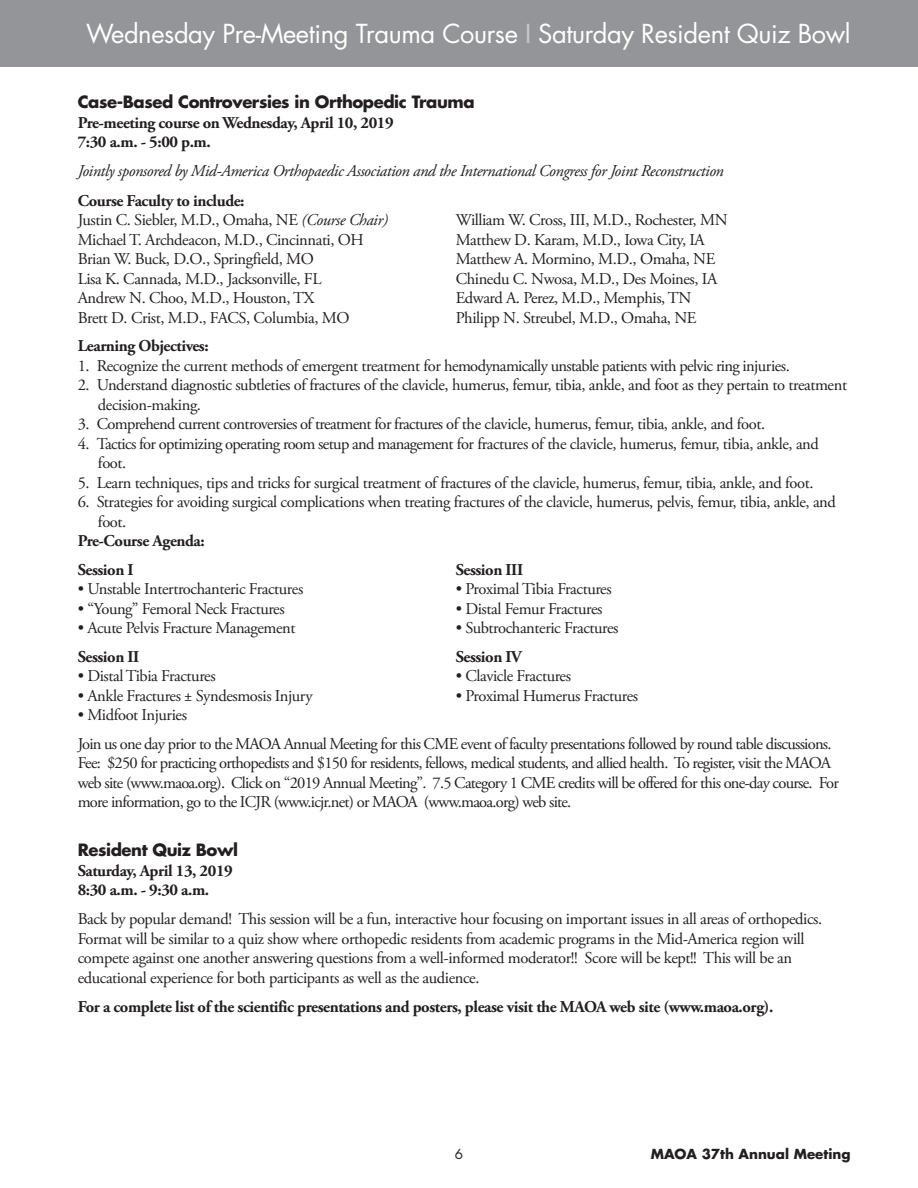
<style>
.page{position:relative;width:918px;height:1188px;background:#fff}
.page>*{position:absolute;margin:0;border:0;box-sizing:border-box;transform-origin:0 0}
.t1{font:25.5px "Futura";letter-spacing:-.015em;color:#fff}
.t2{font:16.5px/19.5px "Adobe Garamond Pro";letter-spacing:-.025em;color:#231f20}
.t3{font:16.5px/19.5px "Adobe Garamond Pro";letter-spacing:-.045em;color:#231f20}
.t4{font:700 16.5px/19.5px "Adobe Garamond Pro";letter-spacing:-.025em;color:#231f20}
.t5{font:italic 16.5px "Adobe Garamond Pro";letter-spacing:-.025em;color:#231f20}
.t6{font:700 16.5px "Futura";letter-spacing:-.025em;color:#231f20}
.t7{font:700 13.5px "Futura";color:#231f20}
.t8{font:13.5px "Futura";color:#231f20}
.s1{color:#c7c8ca}
.s2{font-weight:700}
.s3{font-style:italic}
</style>
<div class="page">
<div style="left:0;top:0;width:918px;height:68px;background:#939598"></div>
<h1 class="t1" style="left:86px;top:22px;width:766px">Wednesday Pre-Meeting Trauma Course <span class="s1">I</span> Saturday Resident Quiz Bowl</h1>
<p class="t6" style="left:78px;top:94px;width:398px">Case-Based Controversies in Orthopedic Trauma</p>
<p class="t4" style="left:78px;top:114px;width:317px">Pre-meeting course on Wednesday, April 10, 2019<br>7:30 a.m. - 5:00 p.m.</p>
<p class="t5" style="left:78px;top:165px;width:648px">Jointly sponsored by Mid-America Orthopaedic Association and the International Congress for Joint Reconstruction</p>
<p class="t2" style="left:78px;top:192px;width:312px"><span class="s2">Course Faculty to include:<br></span>Justin C. Siebler, M.D., Omaha, NE <span class="s3">(Course Chair)</span></p>
<p class="t2" style="left:456px;top:212px;width:273px">William W. Cross, III, M.D., Rochester, MN</p>
<p class="t2" style="left:78px;top:231px;width:288px">Michael T. Archdeacon, M.D., Cincinnati, OH</p>
<p class="t2" style="left:456px;top:231px;width:251px">Matthew D. Karam, M.D., Iowa City, IA</p>
<p class="t2" style="left:78px;top:251px;width:238px">Brian W. Buck, D.O., Springfield, MO</p>
<p class="t2" style="left:456px;top:251px;width:261px">Matthew A. Mormino, M.D., Omaha, NE</p>
<p class="t2" style="left:78px;top:270px;width:245px">Lisa K. Cannada, M.D., Jacksonville, FL</p>
<p class="t2" style="left:456px;top:270px;width:263px">Chinedu C. Nwosa, M.D., Des Moines, IA</p>
<p class="t2" style="left:78px;top:290px;width:238px">Andrew N. Choo, M.D., Houston, TX</p>
<p class="t2" style="left:456px;top:290px;width:237px">Edward A. Perez, M.D., Memphis, TN</p>
<p class="t2" style="left:78px;top:309px;width:273px">Brett D. Crist, M.D., FACS, Columbia, MO</p>
<p class="t2" style="left:456px;top:309px;width:242px">Philipp N. Streubel, M.D., Omaha, NE</p>
<p class="t4" style="left:78px;top:338px;width:132px">Learning Objectives:</p>
<p class="t2" style="left:78px;top:357px;width:714px">1. Recognize the current methods of emergent treatment for hemodynamically unstable patients with pelvic ring injuries.</p>
<p class="t2" style="left:98px;top:377px;width:751px;text-indent:-20px">2. Understand diagnostic subtleties of fractures of the clavicle, humerus, femur, tibia, ankle, and foot as they pertain to treatment decision-making.</p>
<p class="t2" style="left:78px;top:416px;width:689px">3. Comprehend current controversies of treatment for fractures of the clavicle, humerus, femur, tibia, ankle, and foot.</p>
<p class="t2" style="left:98px;top:435px;width:722px;text-indent:-20px">4. Tactics for optimizing operating room setup and management for fractures of the clavicle, humerus, femur, tibia, ankle, and foot.</p>
<p class="t2" style="left:78px;top:474px;width:737px">5. Learn techniques, tips and tricks for surgical treatment of fractures of the clavicle, humerus, femur, tibia, ankle, and foot.</p>
<p class="t2" style="left:98px;top:494px;width:739px;text-indent:-20px">6. Strategies for avoiding surgical complications when treating fractures of the clavicle, humerus, pelvis, femur, tibia, ankle, and foot.</p>
<p class="t4" style="left:78px;top:528px;width:129px;line-height:28.5px">Pre-Course Agenda:<br>Session I</p>
<p class="t4" style="left:456px;top:561px;width:69px">Session III</p>
<p class="t2" style="left:78px;top:581px;width:227px">• Unstable Intertrochanteric Fractures</p>
<p class="t2" style="left:456px;top:581px;width:158px">• Proximal Tibia Fractures</p>
<p class="t2" style="left:78px;top:600px;width:209px">• “Young” Femoral Neck Fractures</p>
<p class="t2" style="left:456px;top:600px;width:148px">• Distal Femur Fractures</p>
<p class="t2" style="left:78px;top:620px;width:219px">• Acute Pelvis Fracture Management</p>
<p class="t2" style="left:456px;top:620px;width:164px">• Subtrochanteric Fractures</p>
<p class="t4" style="left:78px;top:648px;width:63px">Session II</p>
<p class="t4" style="left:456px;top:648px;width:68px">Session IV</p>
<p class="t2" style="left:78px;top:668px;width:139px">• Distal Tibia Fractures</p>
<p class="t2" style="left:456px;top:668px;width:117px">• Clavicle Fractures</p>
<p class="t2" style="left:78px;top:687px;width:236px">• Ankle Fractures ± Syndesmosis Injury</p>
<p class="t2" style="left:456px;top:687px;width:184px">• Proximal Humerus Fractures</p>
<p class="t3" style="left:78px;top:702px;width:755px;line-height:28.5px">• Midfoot Injuries<br>Join us one day prior to the MAOA Annual Meeting for this CME event of faculty presentations followed by round table discussions.</p>
<p class="t3" style="left:78px;top:755px;width:763px">Fee: $250 for practicing orthopedists and $150 for residents, fellows, medical students, and allied health. To register, visit the MAOA web site (www.maoa.org). Click on “2019 Annual Meeting”. 7.5 Category 1 CME credits will be offered for this one-day course. For more information, go to the ICJR (www.icjr.net) or MAOA (www.maoa.org) web site.</p>
<p class="t6" style="left:78px;top:842px;width:162px">Resident Quiz Bowl</p>
<p class="t4" style="left:78px;top:862px;width:157px">Saturday, April 13, 2019<br>8:30 a.m. - 9:30 a.m.</p>
<p class="t2" style="left:78px;top:911px;width:746px">Back by popular demand! This session will be a fun, interactive hour focusing on important issues in all areas of orthopedics.<br>Format will be similar to a quiz show where orthopedic residents from academic programs in the Mid-America region will compete against one another answering questions from a well-informed moderator!! Score will be kept!! This will be an educational experience for both participants as well as the audience.</p>
<p class="t4" style="left:78px;top:999px;width:697px">For a complete list of the scientific presentations and posters, please visit the MAOA web site (www.maoa.org).</p>
<p class="t8" style="left:455px;top:1148px;width:10px">6</p>
<p class="t7" style="left:651px;top:1147px;width:201px">MAOA 37th Annual Meeting</p>
</div>
